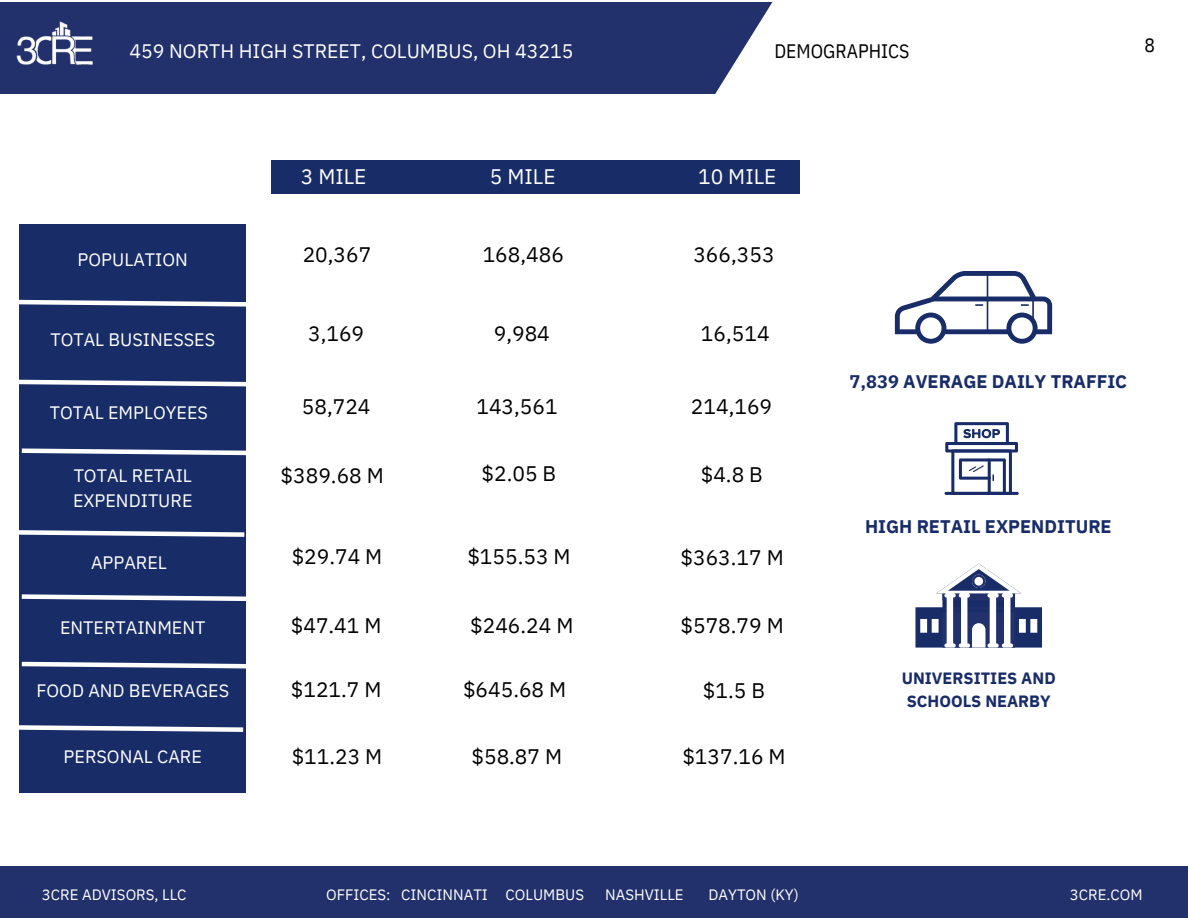
<style>
.page{position:relative;width:1188px;height:918px;background:#fff}
.page>*{position:absolute;margin:0;border:0;box-sizing:border-box;transform-origin:0 0}
.t1{font:21px "IBM Plex Sans";color:#000}
.t2{font:21px "IBM Plex Sans";color:#fff}
.t3{font:19.5px "IBM Plex Sans";color:#fff}
.t4{font:19.5px "IBM Plex Sans Cond";color:#000}
.t5{font:700 18.15px "IBM Plex Sans";color:#182c68}
.t6{font:18px/24.8px "IBM Plex Sans";color:#fff}
.t7{font:700 16.35px/22.6px "IBM Plex Sans";color:#182c68;text-align:center}
.t8{font:15px "IBM Plex Sans";color:#fff}
</style>
<div class="page">
<div style="left:0;top:2px;width:1188px;height:92px;background:#22306b"></div>
<div style="left:715px;top:2px;width:473px;height:92px;background:#fff"></div>
<img style="left:16px;top:21px;width:77px;height:44px">
<div style="left:19px;top:225px;width:227px;height:568px;background:#182c68"></div>
<div style="left:271px;top:160px;width:529px;height:34px;background:#182c68"></div>
<svg style="left:915px;top:564px;width:127px;height:84px"></svg>
<hr style="left:945px;top:492px;width:74px;height:3px;background:#182c68;border-radius:2px">
<svg style="left:945px;top:422px;width:73px;height:73px"></svg>
<svg style="left:19px;top:299px;width:227px;height:8px"></svg>
<svg style="left:19px;top:379px;width:227px;height:8px"></svg>
<svg style="left:21px;top:448px;width:225px;height:8px"></svg>
<svg style="left:19px;top:530px;width:226px;height:7px"></svg>
<svg style="left:21px;top:594px;width:225px;height:7px"></svg>
<svg style="left:21px;top:661px;width:225px;height:8px"></svg>
<svg style="left:19px;top:725px;width:225px;height:7px"></svg>
<svg style="left:895px;top:271px;width:157px;height:73px"></svg>
<div style="left:0;top:867px;width:1188px;height:51px;background:#22306b"></div>
<h2 class="t3" style="left:129px;top:38px;width:446px">459 NORTH HIGH STREET, COLUMBUS, OH 43215</h2>
<h2 class="t4" style="left:774px;top:38px;width:136px">DEMOGRAPHICS</h2>
<p class="t4" style="left:1144px;top:32px;width:12px">8</p>
<h2 class="t6" style="left:78px;top:247px;width:112px">POPULATION</h2>
<h1 class="t2" style="left:301px;top:162px;width:67px">3 MILE</h1>
<h2 class="t2" style="left:490px;top:162px;width:67px">5 MILE</h2>
<h2 class="t2" style="left:698px;top:162px;width:80px">10 MILE</h2>
<h2 class="t1" style="left:303px;top:240px;width:70px">20,367</h2>
<h2 class="t1" style="left:483px;top:240px;width:83px">168,486</h2>
<h2 class="t1" style="left:693px;top:240px;width:83px">366,353</h2>
<h5 class="t6" style="left:50px;top:327px;width:166px">TOTAL BUSINESSES</h5>
<h5 class="t1" style="left:308px;top:320px;width:58px">3,169</h5>
<h5 class="t1" style="left:494px;top:320px;width:58px">9,984</h5>
<h5 class="t1" style="left:701px;top:320px;width:70px">16,514</h5>
<h2 class="t6" style="left:50px;top:400px;width:160px">TOTAL EMPLOYEES</h2>
<h5 class="t6" style="left:73px;top:463px;width:121px">TOTAL RETAIL<br>EXPENDITURE</h5>
<h3 class="t6" style="left:91px;top:550px;width:77px">APPAREL</h3>
<h3 class="t6" style="left:60px;top:615px;width:147px">ENTERTAINMENT</h3>
<p class="t6" style="left:36px;top:678px;width:194px">FOOD AND BEVERAGES</p>
<h3 class="t6" style="left:64px;top:744px;width:140px">PERSONAL CARE</h3>
<h5 class="t1" style="left:302px;top:392px;width:70px">58,724</h5>
<h3 class="t1" style="left:476px;top:392px;width:83px">143,561</h3>
<h5 class="t1" style="left:691px;top:392px;width:83px">214,169</h5>
<h3 class="t1" style="left:281px;top:462px;width:105px">$389.68 M</h3>
<h3 class="t1" style="left:482px;top:459px;width:76px">$2.05 B</h3>
<h3 class="t1" style="left:701px;top:461px;width:64px">$4.8 B</h3>
<h2 class="t1" style="left:292px;top:542px;width:92px">$29.74 M</h2>
<h2 class="t1" style="left:467px;top:542px;width:105px">$155.53 M</h2>
<h3 class="t1" style="left:681px;top:544px;width:105px">$363.17 M</h3>
<h4 class="t1" style="left:291px;top:611px;width:92px">$47.41 M</h4>
<h2 class="t1" style="left:470px;top:611px;width:105px">$246.24 M</h2>
<h3 class="t1" style="left:681px;top:611px;width:105px">$578.79 M</h3>
<h2 class="t1" style="left:291px;top:675px;width:92px">$121.7 M</h2>
<p class="t1" style="left:463px;top:675px;width:105px">$645.68 M</p>
<p class="t1" style="left:703px;top:677px;width:64px">$1.5 B</p>
<h2 class="t1" style="left:292px;top:743px;width:92px">$11.23 M</h2>
<h2 class="t1" style="left:472px;top:743px;width:92px">$58.87 M</h2>
<h2 class="t1" style="left:682px;top:743px;width:105px">$137.16 M</h2>
<p class="t5" style="left:850px;top:370px;width:279px">7,839 AVERAGE DAILY TRAFFIC</p>
<h2 class="t5" style="left:865px;top:514px;width:248px">HIGH RETAIL EXPENDITURE</h2>
<h6 class="t7" style="left:902px;top:667px;width:155px">UNIVERSITIES AND<br>SCHOOLS NEARBY</h6>
<h5 class="t8" style="left:42px;top:885px;width:146px">3CRE ADVISORS, LLC</h5>
<h2 class="t8" style="left:326px;top:885px;width:259px">OFFICES: CINCINNATI COLUMBUS</h2>
<h2 class="t8" style="left:605px;top:885px;width:80px">NASHVILLE</h2>
<h2 class="t8" style="left:709px;top:885px;width:92px">DAYTON (KY)</h2>
<h2 class="t8" style="left:1070px;top:885px;width:74px">3CRE.COM</h2>
</div>
